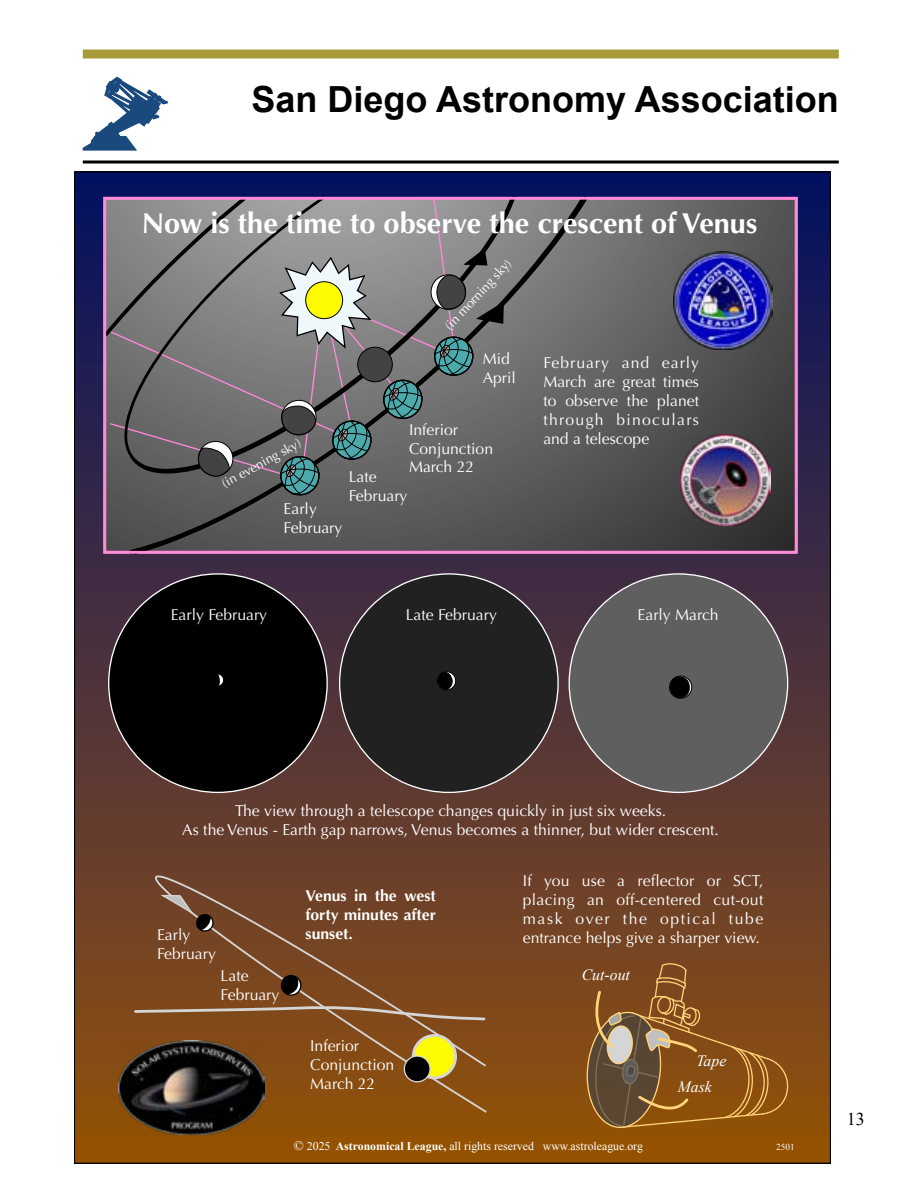
<style>
.page{position:relative;width:918px;height:1188px;background:#fff}
.page>*{position:absolute;margin:0;border:0;box-sizing:border-box;transform-origin:0 0}
.t1{font:700 36px "Arial";color:#000}
.t2{font:700 28.8px "Optima";color:#fff}
.t3{font:18px "Times New Roman";color:#000}
.t4{font:15.75px/18.8px "Optima";color:#fff}
.t5{font:700 15.75px/18.8px "Optima";color:#fff;text-align:justify}
.t6{font:italic 15.75px/25.5px "Times New Roman";color:#fff}
.t7{font:13.2px "Optima";color:#fff}
.t8{font:13.05px "Optima";color:#fff}
.t9{font:11.85px "Times New Roman";color:#fff}
.t10{font:9.15px "Times New Roman";color:#fff}
.s1{font-size:13.2px}
.s2{font-weight:700}
</style>
<div class="page">
<div style="left:83px;top:50px;width:756px;height:8px;background:#a89a38"></div>
<svg style="left:83px;top:160px;width:756px;height:4px;background:#3f3f3f"></svg>
<svg style="left:83px;top:77px;width:85px;height:73px"></svg>
<div style="left:75px;top:172px;width:756px;height:16px;background:#011060"></div>
<div style="left:75px;top:185px;width:756px;height:23px;background:#04115f"></div>
<svg style="left:590px;top:196px;width:208px;height:1px"></svg>
<svg style="left:75px;top:205px;width:756px;height:23px;background:#505364"></svg>
<svg style="left:75px;top:225px;width:756px;height:23px;background:#505262"></svg>
<svg style="left:75px;top:245px;width:756px;height:23px;background:#4a4d62"></svg>
<svg style="left:75px;top:265px;width:756px;height:22px;background:#474961"></svg>
<svg style="left:75px;top:284px;width:756px;height:23px;background:#46485e"></svg>
<svg style="left:75px;top:304px;width:756px;height:23px;background:#46475c"></svg>
<svg style="left:75px;top:324px;width:756px;height:23px;background:#45465a"></svg>
<svg style="left:75px;top:344px;width:756px;height:23px;background:#484856"></svg>
<svg style="left:75px;top:364px;width:756px;height:23px;background:#484753"></svg>
<svg style="left:75px;top:384px;width:756px;height:22px;background:#464550"></svg>
<svg style="left:75px;top:403px;width:756px;height:23px;background:#44434e"></svg>
<svg style="left:75px;top:423px;width:756px;height:23px;background:#43404c"></svg>
<svg style="left:75px;top:443px;width:756px;height:23px;background:#403d4b"></svg>
<svg style="left:75px;top:463px;width:756px;height:23px;background:#3f3b48"></svg>
<svg style="left:75px;top:483px;width:756px;height:23px;background:#3f3b46"></svg>
<svg style="left:75px;top:503px;width:756px;height:22px;background:#3f3b44"></svg>
<svg style="left:75px;top:522px;width:756px;height:23px;background:#3b383e"></svg>
<svg style="left:75px;top:542px;width:756px;height:23px;background:#3b2d41"></svg>
<div style="left:75px;top:562px;width:756px;height:23px;background:#3d2b44"></div>
<div style="left:75px;top:582px;width:756px;height:23px;background:#402c42"></div>
<div style="left:75px;top:602px;width:756px;height:22px;background:#432e41"></div>
<div style="left:75px;top:622px;width:756px;height:22px;background:#462f3f"></div>
<div style="left:75px;top:641px;width:756px;height:23px;background:#49303d"></div>
<div style="left:75px;top:661px;width:756px;height:23px;background:#4c323c"></div>
<div style="left:75px;top:681px;width:756px;height:23px;background:#4f333a"></div>
<div style="left:75px;top:701px;width:756px;height:23px;background:#523439"></div>
<div style="left:75px;top:721px;width:756px;height:22px;background:#553637"></div>
<div style="left:75px;top:740px;width:756px;height:23px;background:#583735"></div>
<div style="left:75px;top:760px;width:756px;height:23px;background:#5b3834"></div>
<div style="left:75px;top:780px;width:756px;height:23px;background:#5e3a32"></div>
<div style="left:75px;top:800px;width:756px;height:23px;background:#603b30"></div>
<div style="left:75px;top:820px;width:756px;height:23px;background:#633c2e"></div>
<div style="left:75px;top:840px;width:756px;height:22px;background:#663d2d"></div>
<div style="left:75px;top:859px;width:756px;height:23px;background:#693f2b"></div>
<div style="left:75px;top:879px;width:756px;height:23px;background:#6c4029"></div>
<div style="left:75px;top:899px;width:756px;height:23px;background:#6f4227"></div>
<div style="left:75px;top:919px;width:756px;height:23px;background:#724325"></div>
<div style="left:75px;top:939px;width:756px;height:23px;background:#754423"></div>
<div style="left:75px;top:959px;width:756px;height:22px;background:#784520"></div>
<div style="left:75px;top:978px;width:756px;height:23px;background:#7b471e"></div>
<div style="left:75px;top:998px;width:756px;height:23px;background:#7e481c"></div>
<div style="left:75px;top:1018px;width:756px;height:23px;background:#814919"></div>
<div style="left:75px;top:1038px;width:756px;height:23px;background:#844b16"></div>
<div style="left:75px;top:1058px;width:756px;height:22px;background:#864c13"></div>
<div style="left:75px;top:1078px;width:756px;height:22px;background:#894d10"></div>
<div style="left:75px;top:1097px;width:756px;height:23px;background:#8c4f0c"></div>
<div style="left:75px;top:1117px;width:756px;height:23px;background:#8f5007"></div>
<div style="left:75px;top:1137px;width:756px;height:23px;background:#945200"></div>
<div style="left:75px;top:1147px;width:756px;height:16px;background:#945200"></div>
<svg style="left:108px;top:573px;width:220px;height:220px"></svg>
<svg style="left:339px;top:573px;width:220px;height:220px"></svg>
<svg style="left:568px;top:573px;width:221px;height:220px"></svg>
<svg style="left:437px;top:671px;width:19px;height:26px"></svg>
<svg style="left:211px;top:673px;width:13px;height:23px"></svg>
<img style="left:119px;top:1047px;width:135px;height:87px">
<svg style="left:153px;top:875px;width:334px;height:239px"></svg>
<svg style="left:403px;top:1032px;width:56px;height:51px"></svg>
<svg style="left:134px;top:974px;width:353px;height:48px"></svg>
<svg style="left:158px;top:894px;width:56px;height:39px"></svg>
<svg style="left:586px;top:963px;width:203px;height:166px"></svg>
<svg style="left:669px;top:675px;width:23px;height:32px"></svg>
<img style="left:674px;top:251px;width:98px;height:99px">
<img style="left:680px;top:435px;width:91px;height:90px">
<svg style="left:130px;top:196px;width:460px;height:359px;background:#5d5d5d"></svg>
<div style="left:103px;top:197px;width:695px;height:357px;border:3px solid #ff8ad8"></div>
<svg style="left:103px;top:196px;width:418px;height:300px;background:#797878"></svg>
<h1 class="t1" style="left:251px;top:74px;width:589px">San Diego Astronomy Association</h1>
<h2 class="t2" style="left:142px;top:207px;width:617px">Now is the time to observe the crescent of Venus</h2>
<p class="t7" style="left:442px;top:322px;width:92px;rotate:-47deg">(in morning sky)</p>
<p class="t4" style="left:483px;top:350px;width:35px">Mid<br>April</p>
<p class="t8" style="left:219px;top:477px;width:89px;rotate:-29deg">(in evening sky)</p>
<p class="t4" style="left:284px;top:500px;width:60px">Early<br>February</p>
<p class="t4" style="left:409px;top:420px;width:86px">Inferior<br>Conjunction<br>March 22</p>
<p class="t4" style="left:349px;top:467px;width:60px">Late<br>February</p>
<p class="t4" style="left:543px;top:354px;width:157px;text-align:justify">February and early March are great times to observe the planet through binoculars and a telescope</p>
<p class="t4" style="left:171px;top:605px;width:98px">Early February</p>
<p class="t4" style="left:406px;top:605px;width:93px">Late February</p>
<p class="t4" style="left:638px;top:606px;width:82px">Early March</p>
<p class="t4" style="left:182px;top:802px;width:538px;text-align:center">The view through a telescope changes quickly in just six weeks.<br>As the Venus - Earth gap narrows, Venus becomes a thinner, but wider crescent.</p>
<p class="t4" style="left:523px;top:872px;width:242px;text-align:justify">If you use a reßector or SCT, placing an off-centered cut-out mask over the optical tube entrance helps give a sharper view.</p>
<p class="t5" style="left:306px;top:887px;width:132px">Venus in the west forty minutes after sunset.</p>
<p class="t4" style="left:157px;top:926px;width:60px">Early<br>February</p>
<p class="t4" style="left:221px;top:967px;width:60px">Late<br>February</p>
<p class="t4" style="left:310px;top:1037px;width:86px">Inferior<br>Conjunction<br>March 22</p>
<p class="t6" style="left:582px;top:962px;width:50px">Cut-out</p>
<p class="t6" style="left:678px;top:1048px;width:50px;text-indent:19px">Tape<br>Mask</p>
<p class="t9" style="left:294px;top:1138px;width:350px"><span class="s1">©</span> 2025 <span class="s2">Astronomical League,</span> all rights reserved www.astroleague.org</p>
<p class="t10" style="left:776px;top:1140px;width:20px">2501</p>
<p class="t3" style="left:847px;top:1107px;width:19px">13</p>
</div>
